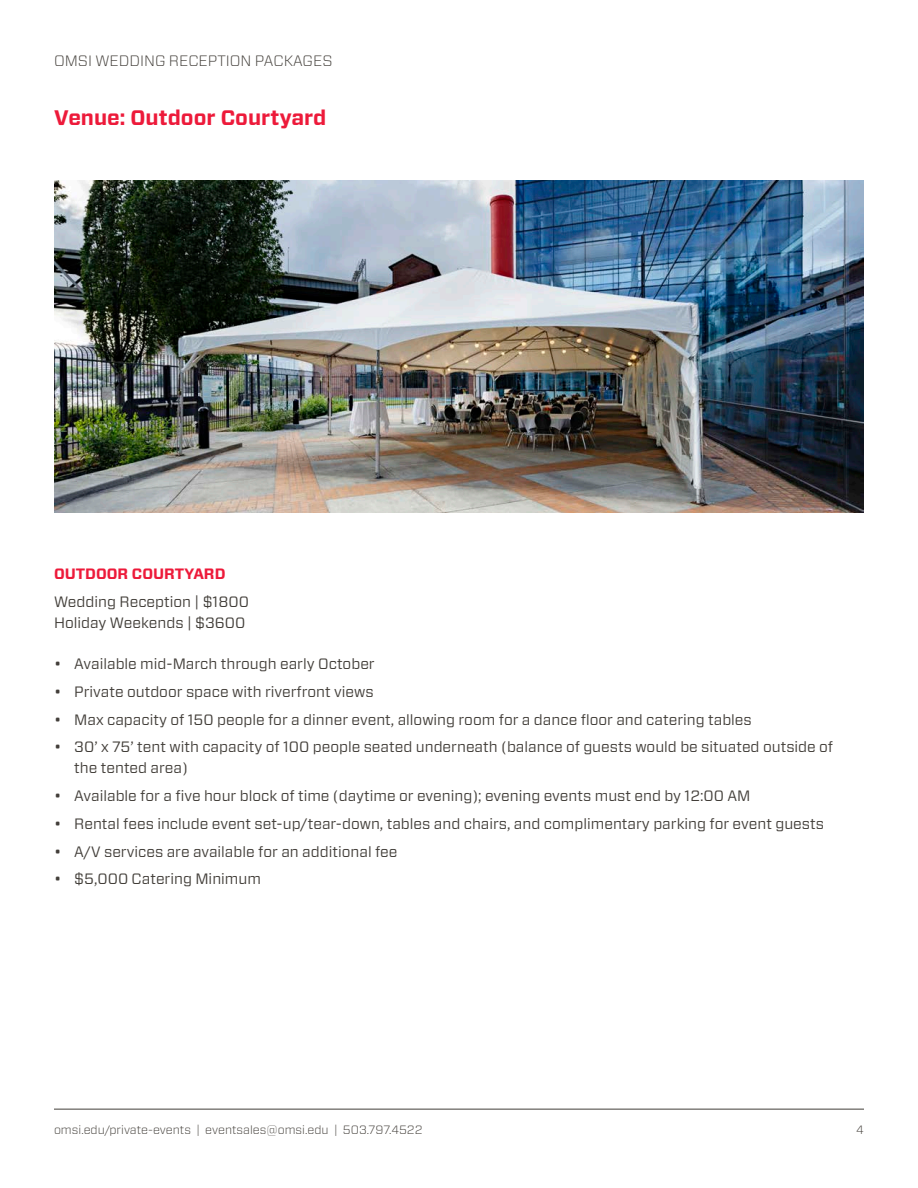
<style>
.page{position:relative;width:918px;height:1188px;background:#fff}
.page>*{position:absolute;margin:0;border:0;box-sizing:border-box;transform-origin:0 0}
.body_copy{font:700 21px "Forza";color:#ed1a3a}
.body_copy-2{font:15px/21px "Forza";color:#423e39}
.t1{font:300 15px "Forza";color:#423e39}
.Menu_Item_Header{font:700 15px "Forza";color:#ed1a3a}
.t2{font:300 12px "Forza";color:#423e39}
</style>
<div class="page">
<hr style="left:54px;top:1109px;width:810px;height:1px;background:#423e39">
<img style="left:54px;top:180px;width:810px;height:333px">
<p class="t1" style="left:54px;top:50px;width:280px">OMSI WEDDING RECEPTION PACKAGES</p>
<p class="body_copy" style="left:54px;top:103px;width:274px">Venue: Outdoor Courtyard</p>
<p class="Menu_Item_Header" style="left:54px;top:564px;width:173px">OUTDOOR COURTYARD</p>
<p class="body_copy-2" style="left:54px;top:591px;width:197px">Wedding Reception | $1800</p>
<p class="body_copy-2" style="left:54px;top:612px;width:193px">Holiday Weekends | $3600</p>
<p class="body_copy-2" style="left:54px;top:653px;width:322px">• Available mid-March through early October</p>
<p class="body_copy-2" style="left:54px;top:681px;width:321px">• Private outdoor space with riverfront views</p>
<p class="body_copy-2" style="left:54px;top:709px;width:699px">• Max capacity of 150 people for a dinner event, allowing room for a dance floor and catering tables</p>
<p class="body_copy-2" style="left:74px;top:736px;width:760px;text-indent:-20px">• 30’ x 75’ tent with capacity of 100 people seated underneath (balance of guests would be situated outside of the tented area)</p>
<p class="body_copy-2" style="left:54px;top:785px;width:698px">• Available for a five hour block of time (daytime or evening); evening events must end by 12:00 AM</p>
<p class="body_copy-2" style="left:54px;top:813px;width:772px">• Rental fees include event set-up/tear-down, tables and chairs, and complimentary parking for event guests</p>
<p class="body_copy-2" style="left:54px;top:841px;width:345px">• A/V services are available for an additional fee</p>
<p class="body_copy-2" style="left:54px;top:868px;width:209px">• $5,000 Catering Minimum</p>
<p class="t2" style="left:54px;top:1122px;width:370px">omsi.edu/private-events | eventsales@omsi.edu | 503.797.4522</p>
<p class="t2" style="left:856px;top:1122px;width:9px">4</p>
</div>
